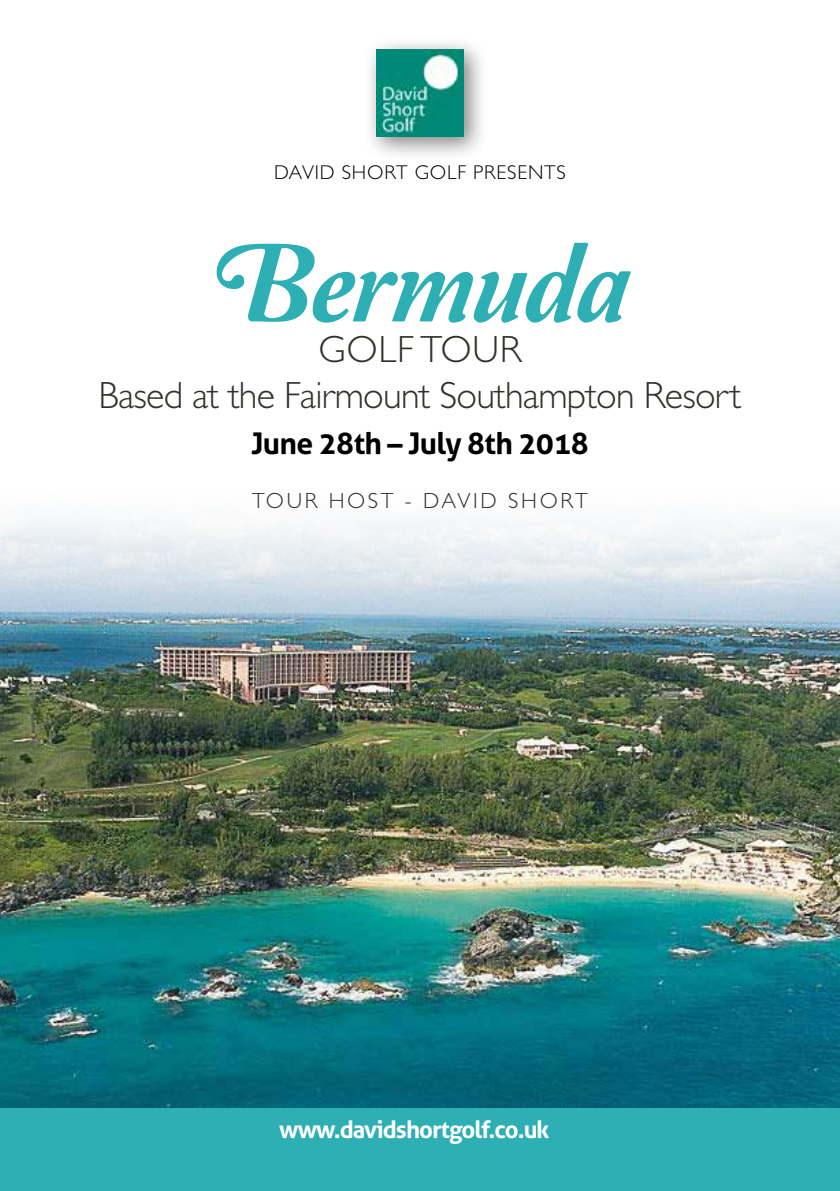
<style>
.page{position:relative;width:840px;height:1191px;background:#fff}
.page>*{position:absolute;margin:0;border:0;box-sizing:border-box;transform-origin:0 0}
.t1{font:116px "Amperzand";letter-spacing:-.04em;color:#2dafb4}
.t2{font:300 38px/45.6px "Gill Sans Std";letter-spacing:-.02em;color:#32312b;text-align:center}
.t3{font:700 30px "Aller";letter-spacing:-.02em;color:#000}
.t4{font:700 24px "Aller";letter-spacing:-.04em;color:#fff}
.t5{font:300 22px "Gill Sans Std";letter-spacing:.12em;color:#32312b}
.t6{font:300 20px "Gill Sans Std";letter-spacing:.04em;color:#000}
</style>
<div class="page">
<img style="left:0;top:518px;width:839px;height:589px">
<div style="left:0;top:1108px;width:839px;height:83px;background:#2dafb4"></div>
<div style="left:363px;top:36px;width:125px;height:125px;background:#000;opacity:.5"></div>
<img style="left:376px;top:49px;width:87px;height:87px">
<p class="t6" style="left:274px;top:161px;width:293px">DAVID SHORT GOLF PRESENTS</p>
<h1 class="t1" style="left:211px;top:223px;width:418px">Bermuda</h1>
<p class="t2" style="left:99px;top:327px;width:644px">GOLF TOUR<br>Based at the Fairmount Southampton Resort</p>
<p class="t3" style="left:251px;top:424px;width:339px">June 28th – July 8th 2018</p>
<p class="t5" style="left:252px;top:488px;width:336px">TOUR HOST - DAVID SHORT</p>
<p class="t4" style="left:279px;top:1114px;width:271px">www.davidshortgolf.co.uk</p>
</div>
